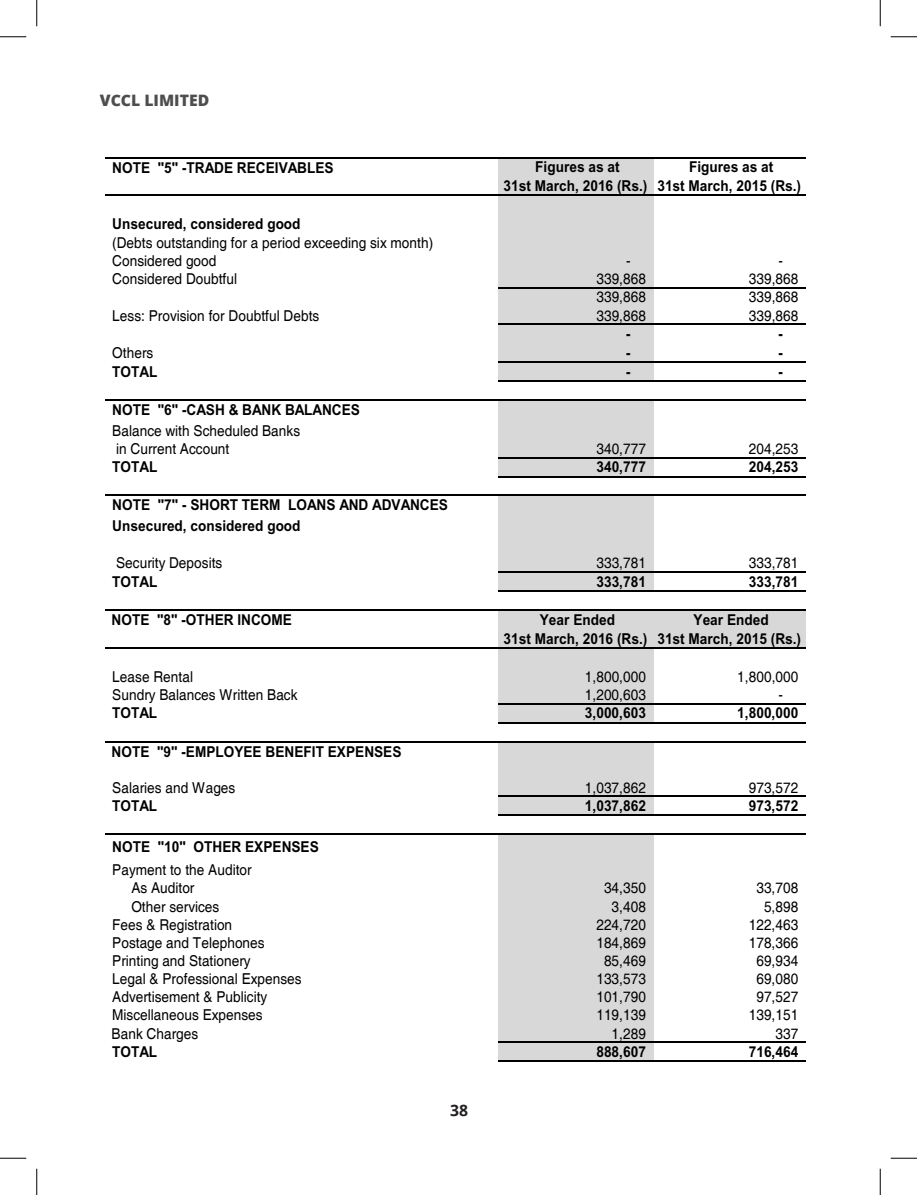
<style>
.page{position:relative;width:917px;height:1195px;background:#fff}
.page>*{position:absolute;margin:0;border:0;box-sizing:border-box;transform-origin:0 0}
.t1{font:800 15.75px "Open Sans";color:#4e4e4e}
.t2{font:700 15.75px "Open Sans";color:#231f20}
.t3{font:15.05px/18.6px "Helvetica";letter-spacing:.005em;color:#000;scale:.91 1}
.t4{font:700 15.05px/18.9px "Arial";letter-spacing:.005em;color:#000;text-align:center;scale:.91 1}
.s1{font-family:"Arial";font-weight:700}
</style>
<div class="page">
<div style="left:498px;top:159px;width:155px;height:222px;background:#d8d8d8"></div>
<div style="left:498px;top:399px;width:155px;height:78px;background:#d8d8d8"></div>
<div style="left:498px;top:495px;width:155px;height:96px;background:#d8d8d8"></div>
<div style="left:498px;top:610px;width:307px;height:38px;background:#d8d8d8"></div>
<div style="left:498px;top:648px;width:155px;height:75px;background:#d8d8d8"></div>
<div style="left:498px;top:742px;width:155px;height:73px;background:#d8d8d8"></div>
<div style="left:498px;top:834px;width:155px;height:227px;background:#d8d8d8"></div>
<hr style="left:105px;top:157px;width:700px;height:2px;background:#000">
<hr style="left:105px;top:195px;width:700px;height:1px;background:#000">
<hr style="left:498px;top:287px;width:307px;height:1px;background:#000">
<hr style="left:498px;top:324px;width:307px;height:1px;background:#000">
<hr style="left:498px;top:362px;width:307px;height:1px;background:#000">
<hr style="left:498px;top:381px;width:307px;height:1px;background:#000">
<hr style="left:105px;top:399px;width:700px;height:1px;background:#000">
<hr style="left:498px;top:457px;width:307px;height:1px;background:#000">
<hr style="left:498px;top:476px;width:307px;height:1px;background:#000">
<hr style="left:105px;top:494px;width:700px;height:1px;background:#000">
<hr style="left:498px;top:571px;width:307px;height:1px;background:#000">
<hr style="left:498px;top:590px;width:307px;height:1px;background:#000">
<hr style="left:105px;top:609px;width:700px;height:2px;background:#000">
<hr style="left:105px;top:647px;width:700px;height:2px;background:#000">
<hr style="left:498px;top:703px;width:307px;height:1px;background:#000">
<hr style="left:498px;top:722px;width:307px;height:1px;background:#000">
<hr style="left:105px;top:741px;width:700px;height:1px;background:#000">
<hr style="left:498px;top:795px;width:307px;height:2px;background:#000">
<hr style="left:498px;top:814px;width:307px;height:2px;background:#000">
<hr style="left:105px;top:833px;width:700px;height:2px;background:#000">
<hr style="left:498px;top:1041px;width:307px;height:1px;background:#000">
<hr style="left:498px;top:1060px;width:307px;height:2px;background:#000">
<svg style="left:0;top:36px;width:26px;height:1px"></svg>
<svg style="left:891px;top:36px;width:26px;height:1px"></svg>
<svg style="left:0;top:1158px;width:26px;height:1px"></svg>
<svg style="left:891px;top:1158px;width:26px;height:1px"></svg>
<svg style="left:36px;top:0;width:1px;height:26px"></svg>
<svg style="left:36px;top:1168px;width:1px;height:27px"></svg>
<svg style="left:880px;top:0;width:1px;height:26px"></svg>
<svg style="left:880px;top:1168px;width:1px;height:27px"></svg>
<p class="t1" style="left:100px;top:88px;width:111px">VCCL LIMITED</p>
<p class="t4" style="left:112px;top:158px;width:245px">NOTE "5" -TRADE RECEIVABLES</p>
<p class="t3" style="left:112px;top:215px;width:354px"><span class="s1">Unsecured, considered good<br></span>(Debts outstanding for a period exceeding six month)<br>Considered good</p>
<p class="t4" style="left:504px;top:157px;width:159px">Figures as at<br>31st March, 2016 (Rs.)</p>
<p class="t4" style="left:657px;top:157px;width:159px">Figures as at<br>31st March, 2015 (Rs.)</p>
<p class="t3" style="left:626px;top:252px;width:6px">-</p>
<p class="t3" style="left:778px;top:252px;width:6px">-</p>
<p class="t3" style="left:112px;top:270px;width:139px">Considered Doubtful</p>
<p class="t3" style="left:596px;top:270px;width:56px">339,868</p>
<p class="t3" style="left:749px;top:270px;width:56px">339,868</p>
<p class="t3" style="left:596px;top:288px;width:56px">339,868</p>
<p class="t3" style="left:749px;top:288px;width:56px">339,868</p>
<p class="t3" style="left:112px;top:307px;width:229px">Less: Provision for Doubtful Debts</p>
<p class="t3" style="left:596px;top:307px;width:56px">339,868</p>
<p class="t3" style="left:749px;top:307px;width:56px">339,868</p>
<p class="t4" style="left:626px;top:324px;width:6px">-</p>
<p class="t4" style="left:778px;top:324px;width:6px">-</p>
<p class="t3" style="left:112px;top:344px;width:47px">Others</p>
<p class="t4" style="left:626px;top:343px;width:6px">-</p>
<p class="t4" style="left:778px;top:343px;width:6px">-</p>
<p class="t4" style="left:112px;top:362px;width:51px">TOTAL</p>
<p class="t4" style="left:626px;top:362px;width:6px">-</p>
<p class="t4" style="left:778px;top:362px;width:6px">-</p>
<p class="t4" style="left:112px;top:401px;width:274px">NOTE "6" -CASH &amp; BANK BALANCES</p>
<p class="t3" style="left:112px;top:422px;width:208px">Balance with Scheduled Banks in Current Account</p>
<p class="t3" style="left:596px;top:440px;width:56px">340,777</p>
<p class="t3" style="left:749px;top:440px;width:56px">204,253</p>
<p class="t4" style="left:112px;top:457px;width:51px">TOTAL</p>
<p class="t4" style="left:596px;top:457px;width:56px">340,777</p>
<p class="t4" style="left:749px;top:457px;width:56px">204,253</p>
<p class="t4" style="left:112px;top:495px;width:370px">NOTE "7" - SHORT TERM LOANS AND ADVANCES</p>
<p class="t4" style="left:112px;top:516px;width:208px">Unsecured, considered good</p>
<p class="t3" style="left:116px;top:554px;width:118px">Security Deposits</p>
<p class="t3" style="left:596px;top:554px;width:56px">333,781</p>
<p class="t3" style="left:749px;top:554px;width:56px">333,781</p>
<p class="t4" style="left:112px;top:572px;width:51px">TOTAL</p>
<p class="t4" style="left:596px;top:572px;width:56px">333,781</p>
<p class="t4" style="left:749px;top:572px;width:56px">333,781</p>
<p class="t4" style="left:112px;top:610px;width:200px">NOTE "8" -OTHER INCOME</p>
<p class="t4" style="left:504px;top:610px;width:159px">Year Ended<br>31st March, 2016 (Rs.)</p>
<p class="t4" style="left:657px;top:610px;width:159px">Year Ended<br>31st March, 2015 (Rs.)</p>
<p class="t3" style="left:112px;top:668px;width:90px">Lease Rental</p>
<p class="t3" style="left:585px;top:668px;width:69px">1,800,000</p>
<p class="t3" style="left:737px;top:668px;width:69px">1,800,000</p>
<p class="t3" style="left:112px;top:686px;width:205px">Sundry Balances Written Back</p>
<p class="t3" style="left:585px;top:686px;width:69px">1,200,603</p>
<p class="t3" style="left:778px;top:686px;width:6px">-</p>
<p class="t4" style="left:112px;top:703px;width:51px">TOTAL</p>
<p class="t4" style="left:585px;top:703px;width:69px">3,000,603</p>
<p class="t4" style="left:737px;top:703px;width:69px">1,800,000</p>
<p class="t4" style="left:112px;top:742px;width:320px">NOTE "9" -EMPLOYEE BENEFIT EXPENSES</p>
<p class="t3" style="left:112px;top:778px;width:137px">Salaries and Wages</p>
<p class="t3" style="left:585px;top:778px;width:69px">1,037,862</p>
<p class="t3" style="left:749px;top:778px;width:56px">973,572</p>
<p class="t4" style="left:112px;top:796px;width:51px">TOTAL</p>
<p class="t4" style="left:585px;top:796px;width:69px">1,037,862</p>
<p class="t4" style="left:749px;top:796px;width:56px">973,572</p>
<p class="t4" style="left:112px;top:837px;width:228px">NOTE "10" OTHER EXPENSES</p>
<p class="t3" style="left:131px;top:861px;width:134px;text-indent:-19px">Payment to the Auditor<br>As Auditor</p>
<p class="t3" style="left:604px;top:879px;width:48px">34,350</p>
<p class="t3" style="left:756px;top:879px;width:48px">33,708</p>
<p class="t3" style="left:131px;top:897px;width:98px">Other services</p>
<p class="t3" style="left:612px;top:897px;width:39px">3,408</p>
<p class="t3" style="left:764px;top:897px;width:39px">5,898</p>
<p class="t3" style="left:112px;top:915px;width:133px">Fees &amp; Registration</p>
<p class="t3" style="left:596px;top:915px;width:56px">224,720</p>
<p class="t3" style="left:749px;top:915px;width:56px">122,463</p>
<p class="t3" style="left:112px;top:933px;width:169px">Postage and Telephones</p>
<p class="t3" style="left:596px;top:933px;width:56px">184,869</p>
<p class="t3" style="left:749px;top:933px;width:56px">178,366</p>
<p class="t3" style="left:112px;top:952px;width:154px">Printing and Stationery</p>
<p class="t3" style="left:604px;top:952px;width:48px">85,469</p>
<p class="t3" style="left:756px;top:952px;width:48px">69,934</p>
<p class="t3" style="left:112px;top:970px;width:210px">Legal &amp; Professional Expenses</p>
<p class="t3" style="left:596px;top:970px;width:56px">133,573</p>
<p class="t3" style="left:756px;top:970px;width:48px">69,080</p>
<p class="t3" style="left:112px;top:988px;width:172px">Advertisement &amp; Publicity</p>
<p class="t3" style="left:596px;top:988px;width:56px">101,790</p>
<p class="t3" style="left:756px;top:988px;width:48px">97,527</p>
<p class="t3" style="left:112px;top:1006px;width:167px">Miscellaneous Expenses</p>
<p class="t3" style="left:596px;top:1006px;width:56px">119,139</p>
<p class="t3" style="left:749px;top:1006px;width:56px">139,151</p>
<p class="t3" style="left:112px;top:1024px;width:97px">Bank Charges</p>
<p class="t3" style="left:612px;top:1024px;width:39px">1,289</p>
<p class="t3" style="left:775px;top:1024px;width:27px">337</p>
<p class="t4" style="left:112px;top:1042px;width:51px">TOTAL</p>
<p class="t4" style="left:596px;top:1042px;width:56px">888,607</p>
<p class="t4" style="left:749px;top:1042px;width:56px">716,464</p>
<p class="t2" style="left:450px;top:1098px;width:19px">38</p>
</div>
